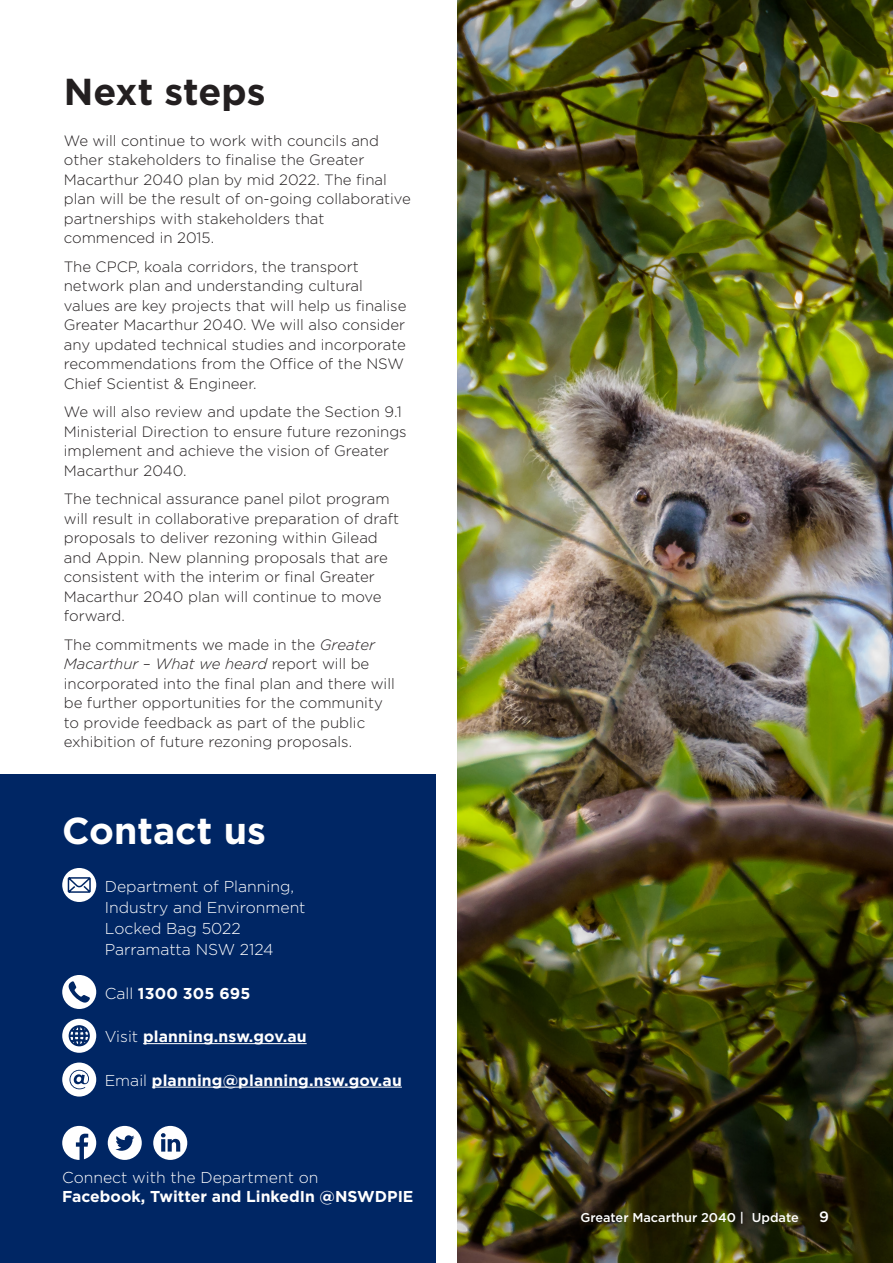
<style>
.page{position:relative;width:893px;height:1263px;background:#fff}
.page>*{position:absolute;margin:0;border:0;box-sizing:border-box;transform-origin:0 0}
.Heading_1{font:700 37.5px "Gotham";color:#231f20}
.Heading_1-2{font:700 37.5px "Gotham";color:#fff}
.Body{font:700 15.75px/19.5px "Gotham";letter-spacing:.005em;color:#fff}
.Body-2{font:300 15.75px/21px "Gotham";color:#fff}
.Body-3{font:300 15px/19.5px "Gotham";color:#231f20}
.t1{font:500 15px "Gotham";color:#fff}
.t2{font:500 12.75px "Gotham";color:#fff}
.s1{font-style:italic}
.s2{font-weight:300}
</style>
<div class="page">
<div style="left:0;top:775px;width:436px;height:488px;background:#002664"></div>
<img style="left:457px;top:0;width:436px;height:1263px">
<hr style="left:143px;top:1043px;width:164px;height:1px;background:#fff">
<hr style="left:152px;top:1087px;width:250px;height:1px;background:#fff">
<div style="left:62px;top:868px;width:34px;height:34px;background:#fff;border-radius:50%"></div>
<svg style="left:67px;top:877px;width:24px;height:16px"></svg>
<svg style="left:62px;top:975px;width:34px;height:34px"></svg>
<svg style="left:62px;top:1019px;width:34px;height:34px"></svg>
<div style="left:62px;top:1062px;width:34px;height:34px;background:#fff;border-radius:50%"></div>
<svg style="left:69px;top:1070px;width:20px;height:19px"></svg>
<svg style="left:62px;top:1126px;width:34px;height:34px"></svg>
<svg style="left:108px;top:1126px;width:34px;height:34px"></svg>
<svg style="left:153px;top:1126px;width:34px;height:34px"></svg>
<h1 class="Heading_1" style="left:64px;top:67px;width:203px">Next steps</h1>
<p class="Body-3" style="left:64px;top:130px;width:349px">We will continue to work with councils and other stakeholders to finalise the Greater Macarthur 2040 plan by mid 2022. The final plan will be the result of on-going collaborative partnerships with stakeholders that commenced in 2015.</p>
<p class="Body-3" style="left:64px;top:256px;width:344px">The CPCP, koala corridors, the transport network plan and understanding cultural values are key projects that will help us finalise Greater Macarthur 2040. We will also consider any updated technical studies and incorporate recommendations from the Office of the NSW Chief Scientist &amp; Engineer.</p>
<p class="Body-3" style="left:64px;top:402px;width:344px">We will also review and update the Section 9.1<br>Ministerial Direction to ensure future rezonings implement and achieve the vision of Greater Macarthur 2040.</p>
<p class="Body-3" style="left:64px;top:489px;width:337px">The technical assurance panel pilot program will result in collaborative preparation of draft proposals to deliver rezoning within Gilead and Appin. New planning proposals that are consistent with the interim or final Greater Macarthur 2040 plan will continue to move forward.</p>
<p class="Body-3" style="left:64px;top:634px;width:333px">The commitments we made in the <span class="s1">Greater Macarthur – What we heard</span> report will be incorporated into the final plan and there will be further opportunities for the community to provide feedback as part of the public exhibition of future rezoning proposals.</p>
<h1 class="Heading_1-2" style="left:62px;top:805px;width:205px">Contact us</h1>
<p class="Body-2" style="left:105px;top:875px;width:202px">Department of Planning,<br>Industry and Environment<br>Locked Bag 5022<br>Parramatta NSW 2124</p>
<p class="Body" style="left:105px;top:983px;width:147px"><span class="s2">Call</span> 1300 305 695</p>
<p class="Body" style="left:105px;top:1027px;width:203px"><span class="s2">Visit</span> planning.nsw.gov.au</p>
<p class="Body" style="left:105px;top:1070px;width:299px"><span class="s2">Email</span> planning@planning.nsw.gov.au</p>
<p class="Body" style="left:62px;top:1167px;width:353px"><span class="s2">Connect with the Department on<br></span>Facebook, Twitter and LinkedIn @NSWDPIE</p>
<p class="t2" style="left:580px;top:1209px;width:220px">Greater Macarthur 2040 | Update</p>
<p class="t1" style="left:819px;top:1207px;width:11px">9</p>
</div>
